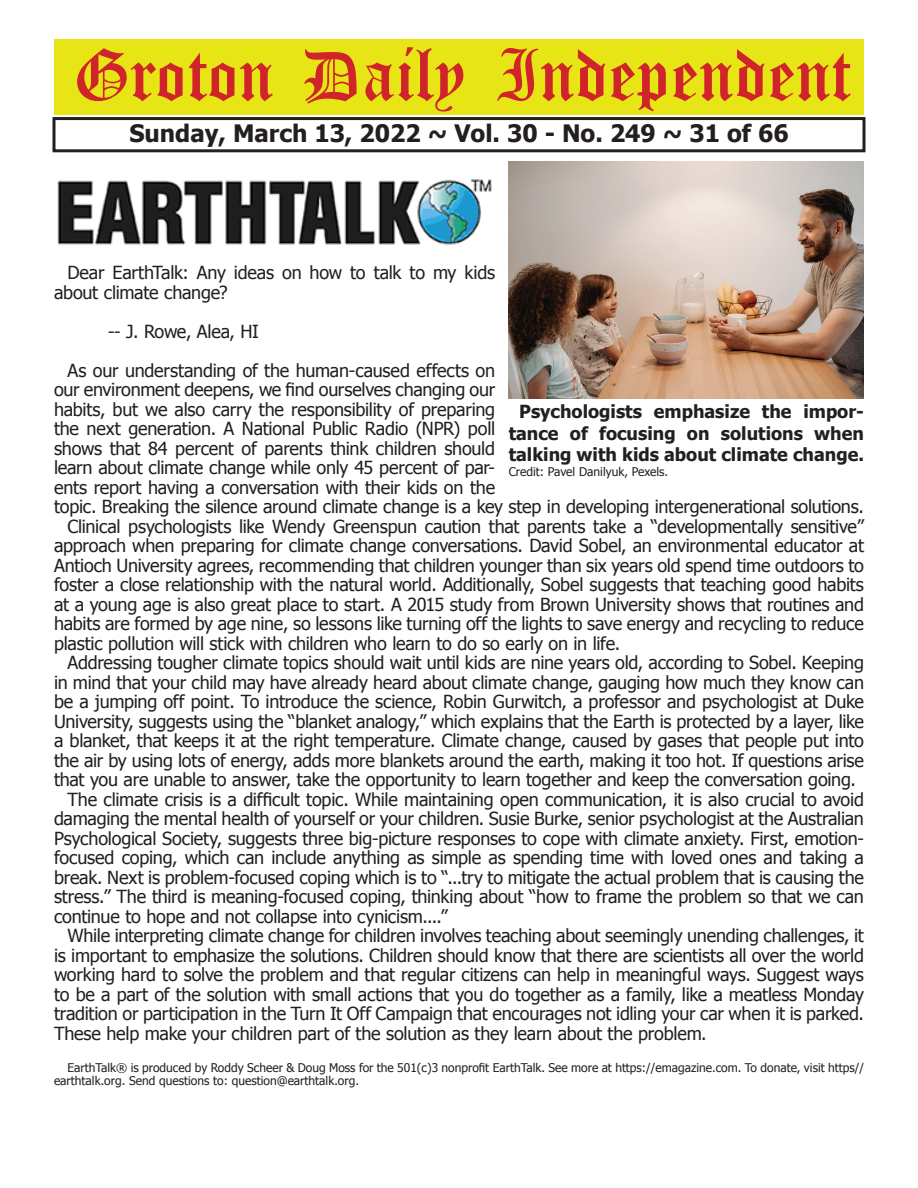
<style>
.page{position:relative;width:918px;height:1188px;background:#fff}
.page>*{position:absolute;margin:0;border:0;box-sizing:border-box;transform-origin:0 0}
.t1{font:54px "Old English Five";color:#d1232a}
.t2{font:700 24px "Tahoma";color:#231f20}
.t3{font:18px/19.5px "Tahoma";letter-spacing:-.01em;color:#231f20}
.t4{font:700 18px/21.6px "Tahoma";color:#231f20;text-align:center}
.t5{font:12px/12.8px "Tahoma";color:#231f20}
</style>
<div class="page">
<div style="left:52px;top:117px;width:814px;height:35px;border:3px solid #231f20"></div>
<div style="left:54px;top:40px;width:810px;height:75px;background:#e7e515"></div>
<img style="left:57px;top:179px;width:435px;height:66px">
<img style="left:509px;top:162px;width:354px;height:236px">
<h1 class="t1" style="left:73px;top:50px;width:779px">Groton Daily Independent</h1>
<h2 class="t2" style="left:129px;top:116px;width:661px">Sunday, March 13, 2022 ~ Vol. 30 - No. 249 ~ 31 of 66</h2>
<p class="t3" style="left:54px;top:262px;width:443px;text-indent:14px">Dear EarthTalk: Any ideas on how to talk to my kids about climate change?</p>
<p class="t3" style="left:68px;top:311px;width:429px;line-height:39px;text-indent:40px">-- J. Rowe, Alea, HI<br>As our understanding of the human-caused effects on</p>
<p class="t3" style="left:54px;top:379px;width:443px">our environment deepens, we find ourselves changing our</p>
<p class="t3" style="left:54px;top:399px;width:443px">habits, but we also carry the responsibility of preparing</p>
<p class="t3" style="left:54px;top:418px;width:443px">the next generation. A National Public Radio (NPR) poll</p>
<p class="t3" style="left:54px;top:438px;width:443px">shows that 84 percent of parents think children should</p>
<p class="t3" style="left:54px;top:457px;width:443px">learn about climate change while only 45 percent of par-</p>
<p class="t3" style="left:54px;top:477px;width:443px">ents report having a conversation with their kids on the</p>
<p class="t3" style="left:54px;top:496px;width:812px">topic. Breaking the silence around climate change is a key step in developing intergenerational solutions.</p>
<p class="t3" style="left:68px;top:516px;width:798px">Clinical psychologists like Wendy Greenspun caution that parents take a “developmentally sensitive”</p>
<p class="t3" style="left:54px;top:535px;width:812px">approach when preparing for climate change conversations. David Sobel, an environmental educator at</p>
<p class="t3" style="left:54px;top:555px;width:812px">Antioch University agrees, recommending that children younger than six years old spend time outdoors to</p>
<p class="t3" style="left:54px;top:574px;width:812px">foster a close relationship with the natural world. Additionally, Sobel suggests that teaching good habits</p>
<p class="t3" style="left:54px;top:594px;width:812px">at a young age is also great place to start. A 2015 study from Brown University shows that routines and</p>
<p class="t3" style="left:54px;top:613px;width:811px">habits are formed by age nine, so lessons like turning off the lights to save energy and recycling to reduce</p>
<p class="t3" style="left:54px;top:633px;width:568px">plastic pollution will stick with children who learn to do so early on in life.</p>
<p class="t3" style="left:68px;top:652px;width:798px">Addressing tougher climate topics should wait until kids are nine years old, according to Sobel. Keeping</p>
<p class="t3" style="left:54px;top:672px;width:812px">in mind that your child may have already heard about climate change, gauging how much they know can</p>
<p class="t3" style="left:54px;top:691px;width:811px">be a jumping off point. To introduce the science, Robin Gurwitch, a professor and psychologist at Duke</p>
<p class="t3" style="left:54px;top:711px;width:811px">University, suggests using the “blanket analogy,” which explains that the Earth is protected by a layer, like</p>
<p class="t3" style="left:54px;top:730px;width:811px">a blanket, that keeps it at the right temperature. Climate change, caused by gases that people put into</p>
<p class="t3" style="left:54px;top:750px;width:812px">the air by using lots of energy, adds more blankets around the earth, making it too hot. If questions arise</p>
<p class="t3" style="left:54px;top:769px;width:803px">that you are unable to answer, take the opportunity to learn together and keep the conversation going.</p>
<p class="t3" style="left:68px;top:789px;width:798px">The climate crisis is a difficult topic. While maintaining open communication, it is also crucial to avoid</p>
<p class="t3" style="left:54px;top:808px;width:811px">damaging the mental health of yourself or your children. Susie Burke, senior psychologist at the Australian</p>
<p class="t3" style="left:54px;top:828px;width:811px">Psychological Society, suggests three big-picture responses to cope with climate anxiety. First, emotion-</p>
<p class="t3" style="left:54px;top:847px;width:812px">focused coping, which can include anything as simple as spending time with loved ones and taking a</p>
<p class="t3" style="left:54px;top:867px;width:811px">break. Next is problem-focused coping which is to “...try to mitigate the actual problem that is causing the</p>
<p class="t3" style="left:54px;top:886px;width:811px">stress.” The third is meaning-focused coping, thinking about “how to frame the problem so that we can</p>
<p class="t3" style="left:54px;top:906px;width:395px">continue to hope and not collapse into cynicism....”</p>
<p class="t3" style="left:68px;top:925px;width:798px">While interpreting climate change for children involves teaching about seemingly unending challenges, it</p>
<p class="t3" style="left:54px;top:945px;width:812px">is important to emphasize the solutions. Children should know that there are scientists all over the world</p>
<p class="t3" style="left:54px;top:964px;width:811px">working hard to solve the problem and that regular citizens can help in meaningful ways. Suggest ways</p>
<p class="t3" style="left:54px;top:984px;width:812px">to be a part of the solution with small actions that you do together as a family, like a meatless Monday</p>
<p class="t3" style="left:54px;top:1003px;width:811px">tradition or participation in the Turn It Off Campaign that encourages not idling your car when it is parked.</p>
<p class="t3" style="left:54px;top:1023px;width:654px">These help make your children part of the solution as they learn about the problem.</p>
<p class="t5" style="left:54px;top:1061px;width:811px;text-indent:14px">EarthTalk® is produced by Roddy Scheer &amp; Doug Moss for the 501(c)3 nonprofit EarthTalk. See more at https://emagazine.com. To donate, visit https// earthtalk.org. Send questions to: question@earthtalk.org.</p>
<p class="t4" style="left:509px;top:400px;width:357px">Psychologists emphasize the impor&shy;tance of focusing on solutions when talking with kids about climate change.</p>
<p class="t5" style="left:509px;top:465px;width:161px">Credit: Pavel Danilyuk, Pexels.</p>
</div>
